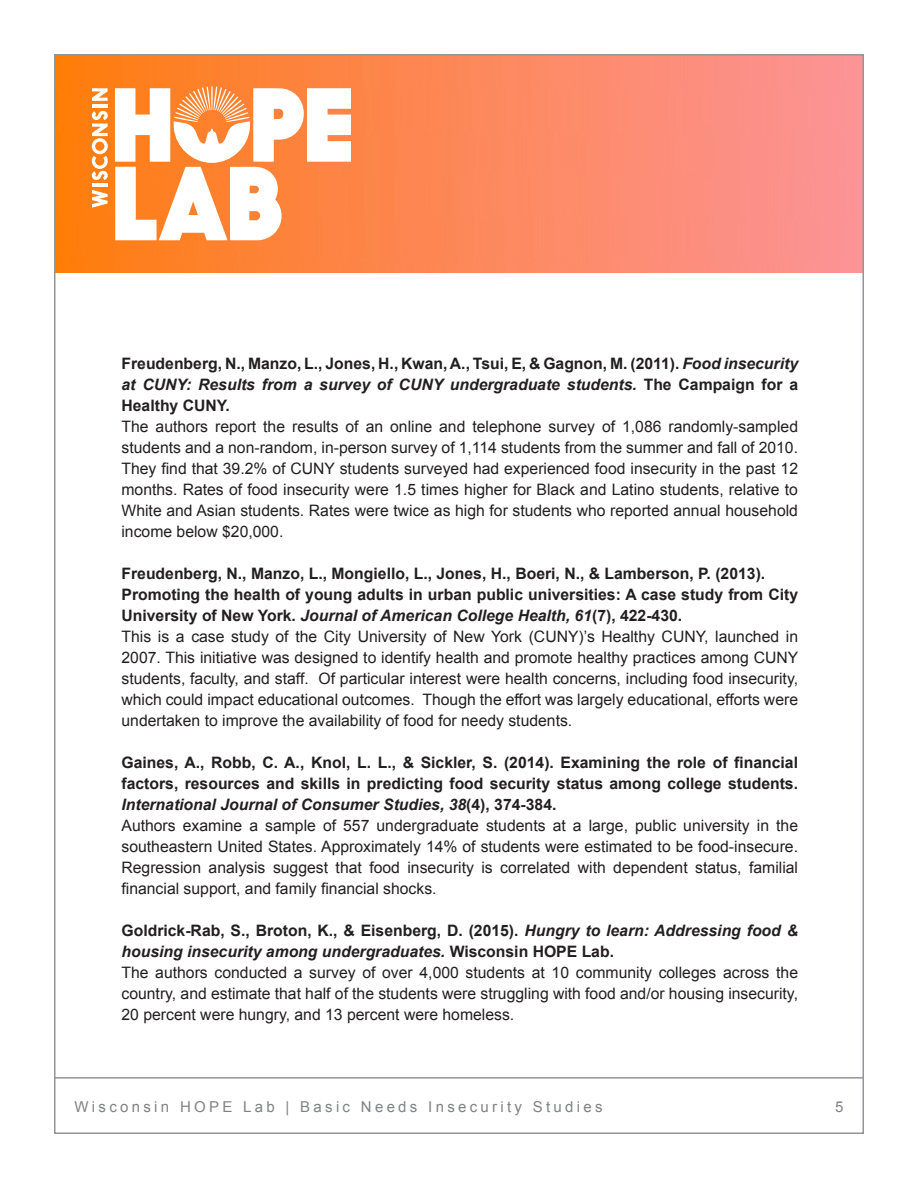
<style>
.page{position:relative;width:918px;height:1188px;background:#fff}
.page>*{position:absolute;margin:0;border:0;box-sizing:border-box;transform-origin:0 0}
.body{font:15.75px/21px "Arial";color:#231f20;text-align:justify}
.body-2{font:700 15.75px/21px "Arial";color:#231f20;text-align:justify}
.body-3{font:italic 700 15.75px/21px "Arial";color:#231f20}
.t1{font:15px "Arial";letter-spacing:.22em;color:#808285}
.s1{font-style:italic}
.s2{font-style:normal}
</style>
<div class="page">
<img style="left:57px;top:57px;width:804px;height:215px">
<svg style="left:115px;top:86px;width:236px;height:154px"></svg>
<svg style="left:92px;top:190px;width:16px;height:18px"></svg>
<hr style="left:92px;top:183px;width:16px;height:4px;background:#fff">
<svg style="left:92px;top:111px;width:16px;height:69px"></svg>
<hr style="left:92px;top:104px;width:16px;height:4px;background:#fff">
<svg style="left:92px;top:88px;width:16px;height:13px"></svg>
<hr style="left:54px;top:1077px;width:810px;height:2px;background:#939598">
<p class="body-2" style="left:122px;top:353px;width:678px">Freudenberg, N., Manzo, L., Jones, H., Kwan, A., Tsui, E, &amp; Gagnon, M. (2011). <span class="s1">Food insecurity at CUNY: Results from a survey of CUNY undergraduate students.</span> The Campaign for a Healthy CUNY.</p>
<p class="body" style="left:122px;top:416px;width:678px">The authors report the results of an online and telephone survey of 1,086 randomly-sampled students and a non-random, in-person survey of 1,114 students from the summer and fall of 2010.<br>They find that 39.2% of CUNY students surveyed had experienced food insecurity in the past 12 months. Rates of food insecurity were 1.5 times higher for Black and Latino students, relative to White and Asian students. Rates were twice as high for students who reported annual household income below $20,000.</p>
<p class="body-2" style="left:122px;top:563px;width:645px">Freudenberg, N., Manzo, L., Mongiello, L., Jones, H., Boeri, N., &amp; Lamberson, P. (2013).</p>
<p class="body-2" style="left:122px;top:584px;width:678px">Promoting the health of young adults in urban public universities: A case study from City<br>University of New York. <span class="s1">Journal of American College Health, 61</span>(7), 422-430.</p>
<p class="body" style="left:122px;top:626px;width:678px">This is a case study of the City University of New York (CUNY)’s Healthy CUNY, launched in 2007. This initiative was designed to identify health and promote healthy practices among CUNY students, faculty, and staff. Of particular interest were health concerns, including food insecurity, which could impact educational outcomes. Though the effort was largely educational, efforts were undertaken to improve the availability of food for needy students.</p>
<p class="body-2" style="left:122px;top:752px;width:678px">Gaines, A., Robb, C. A., Knol, L. L., &amp; Sickler, S. (2014). Examining the role of financial factors, resources and skills in predicting food security status among college students.<br><span class="s1">International Journal of Consumer Studies, 38</span>(4), 374-384.</p>
<p class="body" style="left:122px;top:815px;width:678px">Authors examine a sample of 557 undergraduate students at a large, public university in the southeastern United States. Approximately 14% of students were estimated to be food-insecure.<br>Regression analysis suggest that food insecurity is correlated with dependent status, familial financial support, and family financial shocks.</p>
<p class="body-3" style="left:122px;top:920px;width:678px"><span class="s2">Goldrick-Rab, S., Broton, K., &amp; Eisenberg, D. (2015).</span> Hungry to learn: Addressing food &amp; housing insecurity among undergraduates. <span class="s2">Wisconsin HOPE Lab.</span></p>
<p class="body" style="left:122px;top:962px;width:678px">The authors conducted a survey of over 4,000 students at 10 community colleges across the country, and estimate that half of the students were struggling with food and/or housing insecurity, 20 percent were hungry, and 13 percent were homeless.</p>
<p class="t1" style="left:75px;top:1097px;width:530px">Wisconsin HOPE Lab | Basic Needs Insecurity Studies</p>
<p class="t1" style="left:835px;top:1097px;width:10px">5</p>
</div>
